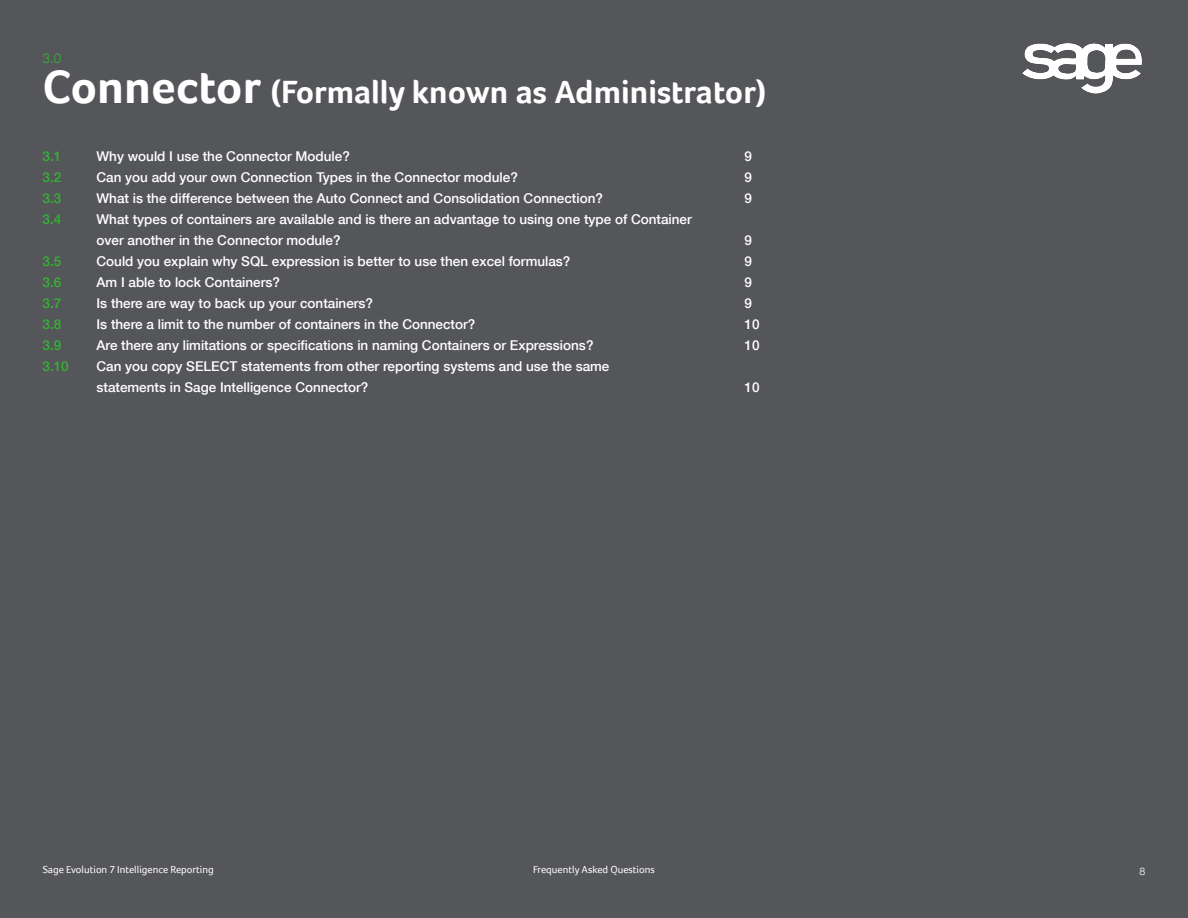
<style>
.page{position:relative;width:1188px;height:918px;background:#55565a}
.page>*{position:absolute;margin:0;border:0;box-sizing:border-box;transform-origin:0 0}
.t1{font:700 33px "Foco";color:#fff}
.t2{font:500 13.5px/21px "Helvetica Neue LT Com";color:#fff}
.t3{font:500 13.5px "Helvetica Neue LT Com";color:#34b233}
.t4{font:300 13.5px "Helvetica Neue LT Com";color:#34b233}
.t5{font:10.5px "Foco";color:#fff}
.t6{font:300 10.5px "Helvetica Neue LT Com";color:#fff}
.s1{font-size:48px}
</style>
<div class="page">
<img style="left:1022px;top:43px;width:119px;height:51px">
<p class="t4" style="left:43px;top:50px;width:20px">3.0</p>
<h1 class="t1" style="left:43px;top:73px;width:725px"><span class="s1">Connector</span> (Formally known as Administrator)</h1>
<p class="t3" style="left:43px;top:148px;width:20px">3.1</p>
<p class="t2" style="left:97px;top:145px;width:255px">Why would I use the Connector Module?</p>
<p class="t2" style="left:745px;top:145px;width:9px">9</p>
<p class="t3" style="left:43px;top:169px;width:20px">3.2</p>
<p class="t2" style="left:97px;top:166px;width:423px">Can you add your own Connection Types in the Connector module?</p>
<p class="t2" style="left:745px;top:166px;width:9px">9</p>
<p class="t3" style="left:43px;top:190px;width:20px">3.3</p>
<p class="t2" style="left:97px;top:187px;width:508px">What is the difference between the Auto Connect and Consolidation Connection?</p>
<p class="t2" style="left:745px;top:187px;width:9px">9</p>
<p class="t3" style="left:43px;top:211px;width:20px">3.4</p>
<p class="t2" style="left:97px;top:208px;width:597px">What types of containers are available and is there an advantage to using one type of Container over another in the Connector module?</p>
<p class="t2" style="left:745px;top:229px;width:9px">9</p>
<p class="t3" style="left:43px;top:253px;width:20px">3.5</p>
<p class="t2" style="left:97px;top:250px;width:475px">Could you explain why SQL expression is better to use then excel formulas?</p>
<p class="t2" style="left:745px;top:250px;width:9px">9</p>
<p class="t3" style="left:43px;top:274px;width:20px">3.6</p>
<p class="t2" style="left:97px;top:271px;width:185px">Am I able to lock Containers?</p>
<p class="t2" style="left:745px;top:271px;width:9px">9</p>
<p class="t3" style="left:43px;top:295px;width:20px">3.7</p>
<p class="t2" style="left:97px;top:292px;width:278px">Is there are way to back up your containers?</p>
<p class="t2" style="left:745px;top:292px;width:9px">9</p>
<p class="t3" style="left:43px;top:316px;width:20px">3.8</p>
<p class="t2" style="left:97px;top:313px;width:380px">Is there a limit to the number of containers in the Connector?</p>
<p class="t2" style="left:745px;top:313px;width:17px">10</p>
<p class="t3" style="left:43px;top:337px;width:20px">3.9</p>
<p class="t2" style="left:97px;top:334px;width:498px">Are there any limitations or specifications in naming Containers or Expressions?</p>
<p class="t2" style="left:745px;top:334px;width:17px">10</p>
<p class="t3" style="left:43px;top:358px;width:28px">3.10</p>
<p class="t2" style="left:97px;top:355px;width:514px">Can you copy SELECT statements from other reporting systems and use the same statements in Sage Intelligence Connector?</p>
<p class="t2" style="left:745px;top:376px;width:17px">10</p>
<p class="t5" style="left:43px;top:863px;width:173px">Sage Evolution 7 Intelligence Reporting</p>
<p class="t5" style="left:533px;top:863px;width:123px">Frequently Asked Questions</p>
<p class="t6" style="left:1140px;top:865px;width:7px">8</p>
</div>
